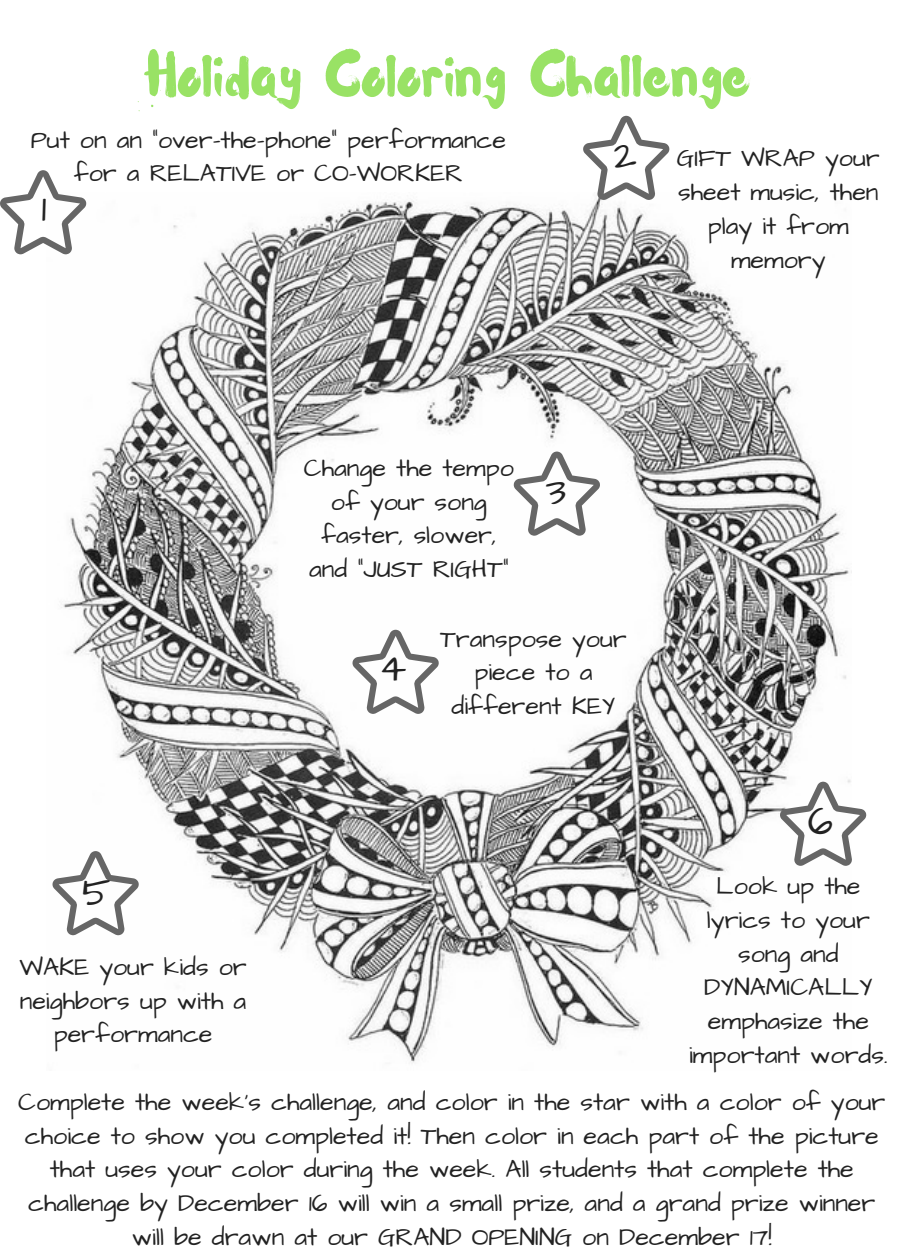
<style>
.page{position:relative;width:900px;height:1258px;background:#fff}
.page>*{position:absolute;margin:0;border:0;box-sizing:border-box;transform-origin:0 0}
.t1{font:60.5px "Waterlily";color:#99e265}
.t2{font:40.25px "Architects Daughter";color:#222}
.t3{font:25.25px/33.8px "Architects Daughter";color:#222;text-align:center}
</style>
<div class="page">
<img style="left:61px;top:200px;width:790px;height:863px">
<svg style="left:0;top:170px;width:86px;height:84px"></svg>
<svg style="left:514px;top:451px;width:86px;height:84px"></svg>
<svg style="left:52px;top:851px;width:87px;height:84px"></svg>
<svg style="left:780px;top:781px;width:86px;height:84px"></svg>
<svg style="left:352px;top:630px;width:87px;height:84px"></svg>
<svg style="left:583px;top:116px;width:86px;height:84px"></svg>
<h1 class="t1" style="left:145px;top:28px;width:607px">Holiday Coloring Challenge</h1>
<p class="t3" style="left:31px;top:123px;width:477px">Put on an “over-the-phone” performance for a RELATIVE or CO-WORKER</p>
<h2 class="t2" style="left:41px;top:181px;width:7px">1</h2>
<h2 class="t2" style="left:614px;top:128px;width:25px">2</h2>
<p class="t3" style="left:677px;top:142px;width:204px">GIFT WRAP your sheet music, then play it from memory</p>
<p class="t3" style="left:304px;top:451px;width:211px">Change the tempo of your song faster, slower, and "JUST RIGHT"</p>
<h2 class="t2" style="left:546px;top:464px;width:22px">3</h2>
<h2 class="t2" style="left:379px;top:640px;width:29px">4</h2>
<p class="t3" style="left:440px;top:622px;width:188px">Transpose your piece to a different KEY</p>
<h2 class="t2" style="left:82px;top:865px;width:30px">5</h2>
<p class="t3" style="left:19px;top:950px;width:229px">WAKE your kids or neighbors up with a performance</p>
<h2 class="t2" style="left:808px;top:794px;width:27px">6</h2>
<p class="t3" style="left:689px;top:870px;width:200px">Look up the lyrics to your song and<br>DYNAMICALLY emphasize the important words.</p>
<p class="t3" style="left:18px;top:1085px;width:869px">Complete the week’s challenge, and color in the star with a color of your choice to show you completed it! Then color in each part of the picture that uses your color during the week. All students that complete the challenge by December 16 will win a small prize, and a grand prize winner will be drawn at our GRAND OPENING on December 17!</p>
</div>
